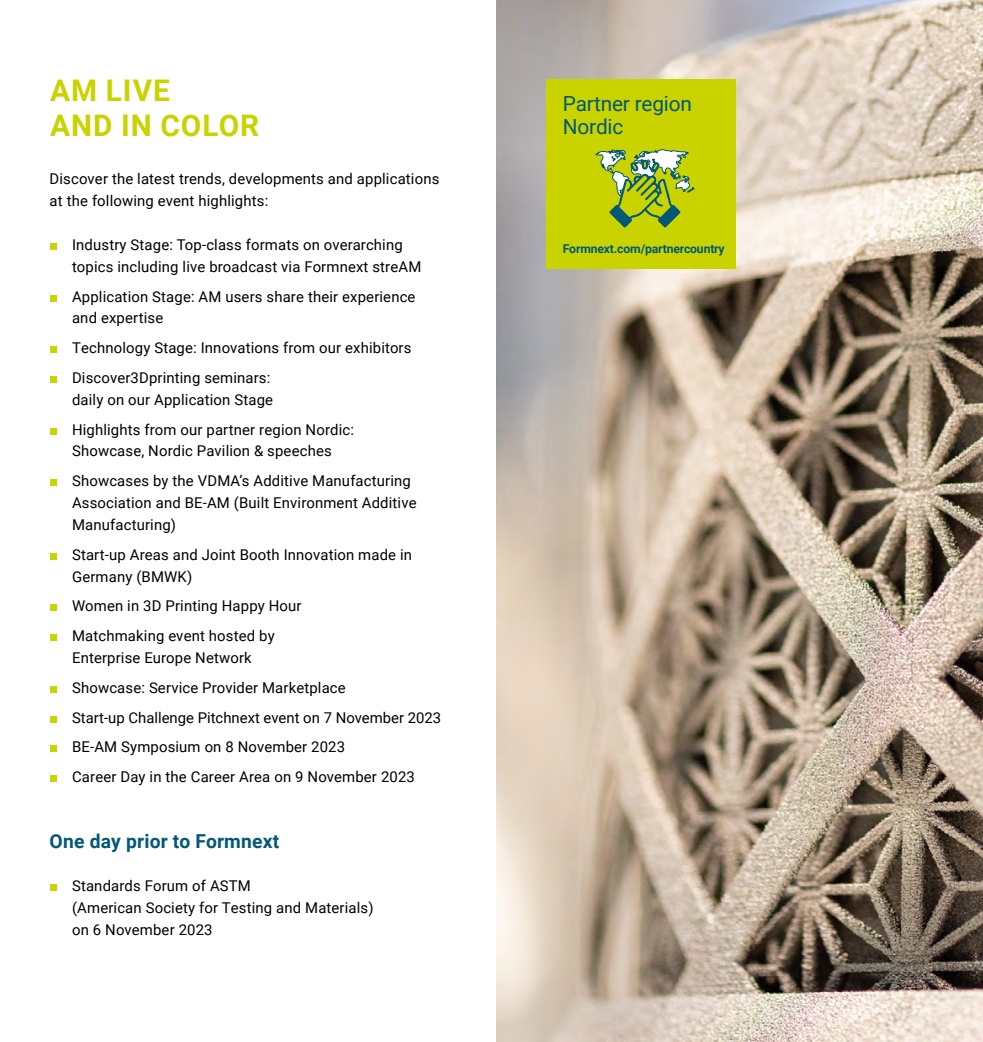
<style>
.page{position:relative;width:983px;height:1042px;background:#fff}
.page>*{position:absolute;margin:0;border:0;box-sizing:border-box;transform-origin:0 0}
.t1{font:700 29.75px/35px "Roboto";letter-spacing:.035em;color:#c8d300}
.t2{font:20.82px/22.9px "Roboto";letter-spacing:-.01em;color:#025876}
.t3{font:700 19.25px "Roboto";letter-spacing:.01em;color:#025876}
.t4{font:14.88px/29.8px "Roboto";letter-spacing:.01em;color:#000}
.t5{font:700 12.25px "Roboto";letter-spacing:-.015em;color:#025876}
</style>
<div class="page">
<div style="left:50px;top:243px;width:7px;height:7px;background:#c8d300"></div>
<div style="left:50px;top:295px;width:7px;height:6px;background:#c8d300"></div>
<div style="left:50px;top:346px;width:7px;height:7px;background:#c8d300"></div>
<div style="left:50px;top:376px;width:7px;height:7px;background:#c8d300"></div>
<div style="left:50px;top:428px;width:7px;height:6px;background:#c8d300"></div>
<div style="left:50px;top:479px;width:7px;height:7px;background:#c8d300"></div>
<div style="left:50px;top:553px;width:7px;height:7px;background:#c8d300"></div>
<div style="left:50px;top:604px;width:7px;height:7px;background:#c8d300"></div>
<div style="left:50px;top:634px;width:7px;height:7px;background:#c8d300"></div>
<div style="left:50px;top:686px;width:7px;height:7px;background:#c8d300"></div>
<div style="left:50px;top:715px;width:7px;height:7px;background:#c8d300"></div>
<div style="left:50px;top:745px;width:7px;height:7px;background:#c8d300"></div>
<div style="left:50px;top:775px;width:7px;height:7px;background:#c8d300"></div>
<div style="left:50px;top:884px;width:7px;height:7px;background:#c8d300"></div>
<img style="left:496px;top:0;width:486px;height:1042px">
<div style="left:546px;top:79px;width:189px;height:190px;background:#c8d300"></div>
<svg style="left:595px;top:149px;width:100px;height:79px"></svg>
<h1 class="t1" style="left:50px;top:72px;width:210px">AM LIVE<br>AND IN COLOR</h1>
<p class="t4" style="left:50px;top:167px;width:391px;line-height:21.9px">Discover the latest trends, developments and applications at the following event highlights:</p>
<p class="t4" style="left:72px;top:233px;width:351px;line-height:21.9px">Industry Stage: Top-class formats on overarching topics including live broadcast via Formnext streAM</p>
<p class="t4" style="left:72px;top:285px;width:345px;line-height:21.9px">Application Stage: AM users share their experience and expertise</p>
<p class="t4" style="left:72px;top:332px;width:341px">Technology Stage: Innovations from our exhibitors<br>Discover3Dprinting seminars:</p>
<p class="t4" style="left:72px;top:384px;width:283px">daily on our Application Stage<br>Highlights from our partner region Nordic:</p>
<p class="t4" style="left:72px;top:436px;width:340px">Showcase, Nordic Pavilion &amp; speeches<br>Showcases by the VDMA’s Additive Manufacturing</p>
<p class="t4" style="left:72px;top:491px;width:346px;line-height:21.9px">Association and BE-AM (Built Environment Additive<br>Manufacturing)</p>
<p class="t4" style="left:72px;top:543px;width:341px;line-height:21.9px">Start-up Areas and Joint Booth Innovation made in<br>Germany (BMWK)</p>
<p class="t4" style="left:72px;top:591px;width:231px">Women in 3D Printing Happy Hour<br>Matchmaking event hosted by</p>
<p class="t4" style="left:72px;top:642px;width:370px">Enterprise Europe Network<br>Showcase: Service Provider Marketplace<br>Start-up Challenge Pitchnext event on 7 November 2023<br>BE-AM Symposium on 8 November 2023<br>Career Day in the Career Area on 9 November 2023</p>
<p class="t3" style="left:50px;top:827px;width:231px">One day prior to Formnext</p>
<p class="t4" style="left:72px;top:874px;width:303px;line-height:21.9px">Standards Forum of ASTM<br>(American Society for Testing and Materials) on 6 November 2023</p>
<h2 class="t2" style="left:562px;top:91px;width:130px">Partner region<br>Nordic</h2>
<p class="t5" style="left:562px;top:240px;width:163px">Formnext.com/partnercountry</p>
</div>
